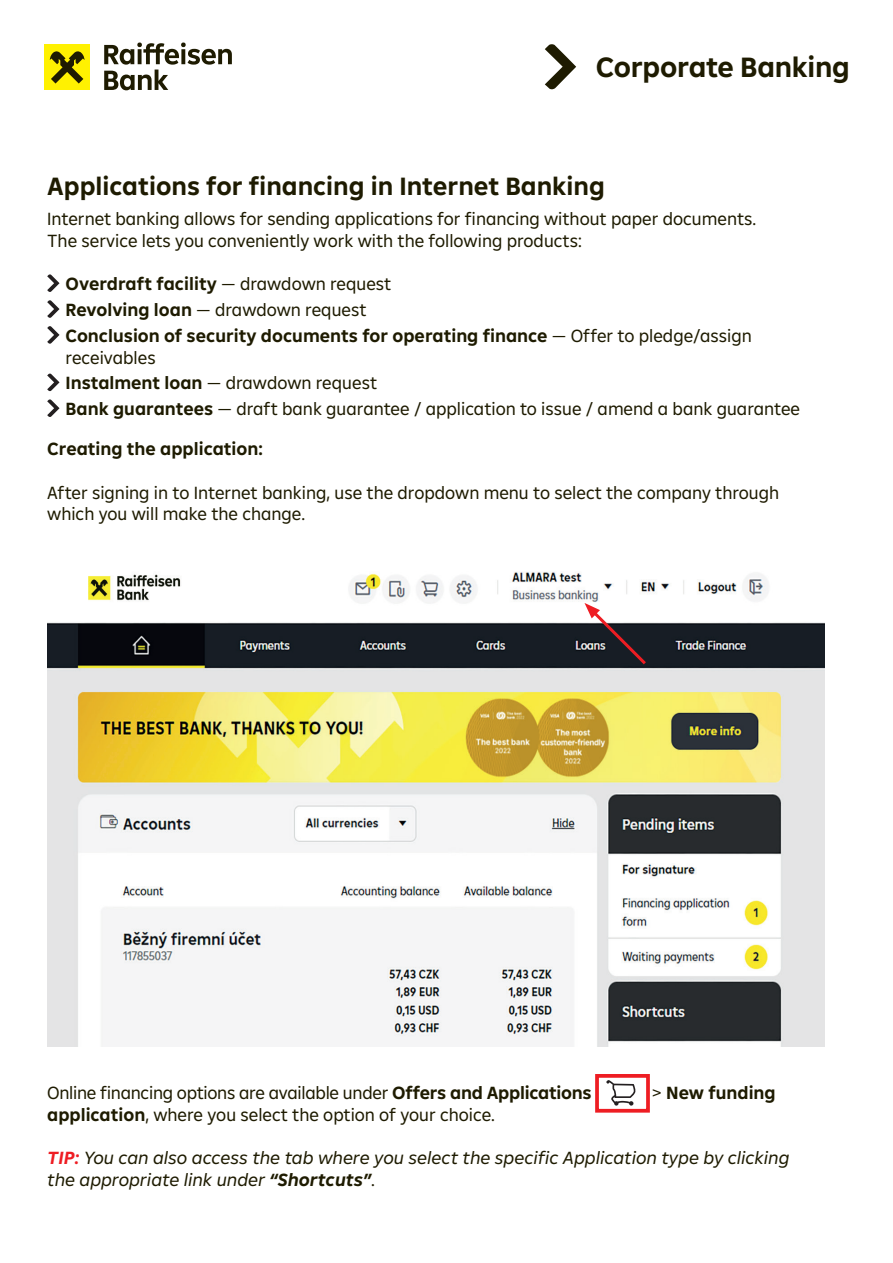
<style>
.page{position:relative;width:893px;height:1263px;background:#fff}
.page>*{position:absolute;margin:0;border:0;box-sizing:border-box;transform-origin:0 0}
.t1{font:700 28.5px "Amalia";letter-spacing:-.01em;color:#1e1b01}
.t2{font:700 25.5px "Amalia";color:#1e1b01}
.t3{font:18px/21.6px "Amalia";color:#1e1b01}
.t4{font:700 18px/21.6px "Amalia";color:#1e1b01}
.t5{font:italic 18px/21.6px "Amalia";color:#1e1b01}
.s1{font-weight:400}
.s2{font-weight:700}
.s3{font-weight:700;color:#ee1d23}
.s4{font-style:normal}
</style>
<div class="page">
<svg style="left:104px;top:43px;width:128px;height:47px"></svg>
<div style="left:45px;top:45px;width:45px;height:45px;background:#fff101"></div>
<svg style="left:50px;top:51px;width:34px;height:33px"></svg>
<svg style="left:545px;top:44px;width:31px;height:46px"></svg>
<img style="left:47px;top:572px;width:777px;height:474px">
<svg style="left:47px;top:274px;width:13px;height:18px"></svg>
<svg style="left:47px;top:300px;width:13px;height:18px"></svg>
<svg style="left:47px;top:326px;width:13px;height:18px"></svg>
<svg style="left:47px;top:373px;width:13px;height:18px"></svg>
<svg style="left:47px;top:399px;width:13px;height:18px"></svg>
<svg style="left:584px;top:603px;width:65px;height:64px"></svg>
<div style="left:595px;top:1074px;width:55px;height:38px;border:4px solid #ee1d23"></div>
<svg style="left:606px;top:1080px;width:30px;height:25px"></svg>
<h1 class="t1" style="left:596px;top:48px;width:255px">Corporate Banking</h1>
<p class="t2" style="left:47px;top:169px;width:559px">Applications for financing in Internet Banking</p>
<p class="t3" style="left:47px;top:208px;width:710px">Internet banking allows for sending applications for financing without paper documents.<br>The service lets you conveniently work with the following products:</p>
<p class="t4" style="left:66px;top:273px;width:327px">Overdraft facility <span class="s1">— drawdown request</span></p>
<p class="t3" style="left:66px;top:298px;width:302px"><span class="s2">Revolving loan</span> — drawdown request</p>
<p class="t4" style="left:66px;top:324px;width:688px">Conclusion of security documents for operating finance <span class="s1">— Offer to pledge/assign receivables</span></p>
<p class="t3" style="left:66px;top:372px;width:313px"><span class="s2">Instalment loan</span> — drawdown request</p>
<p class="t3" style="left:66px;top:397px;width:736px"><span class="s2">Bank guarantees</span> — draft bank guarantee / application to issue / amend a bank guarantee</p>
<p class="t4" style="left:47px;top:438px;width:217px">Creating the application:</p>
<p class="t3" style="left:47px;top:481px;width:734px">After signing in to Internet banking, use the dropdown menu to select the company through which you will make the change.</p>
<p class="t3" style="left:47px;top:1081px;width:546px">Online financing options are available under <span class="s2">Offers and Applications</span></p>
<p class="t4" style="left:652px;top:1081px;width:125px"><span class="s1">&gt;</span> New funding</p>
<p class="t3" style="left:47px;top:1103px;width:449px"><span class="s2">application</span>, where you select the option of your choice.</p>
<p class="t5" style="left:47px;top:1146px;width:744px"><span class="s3">TIP:</span> You can also access the tab where you select the specific Application type by clicking the appropriate link under <span class="s2">“Shortcuts”</span><span class="s4">.</span></p>
</div>
